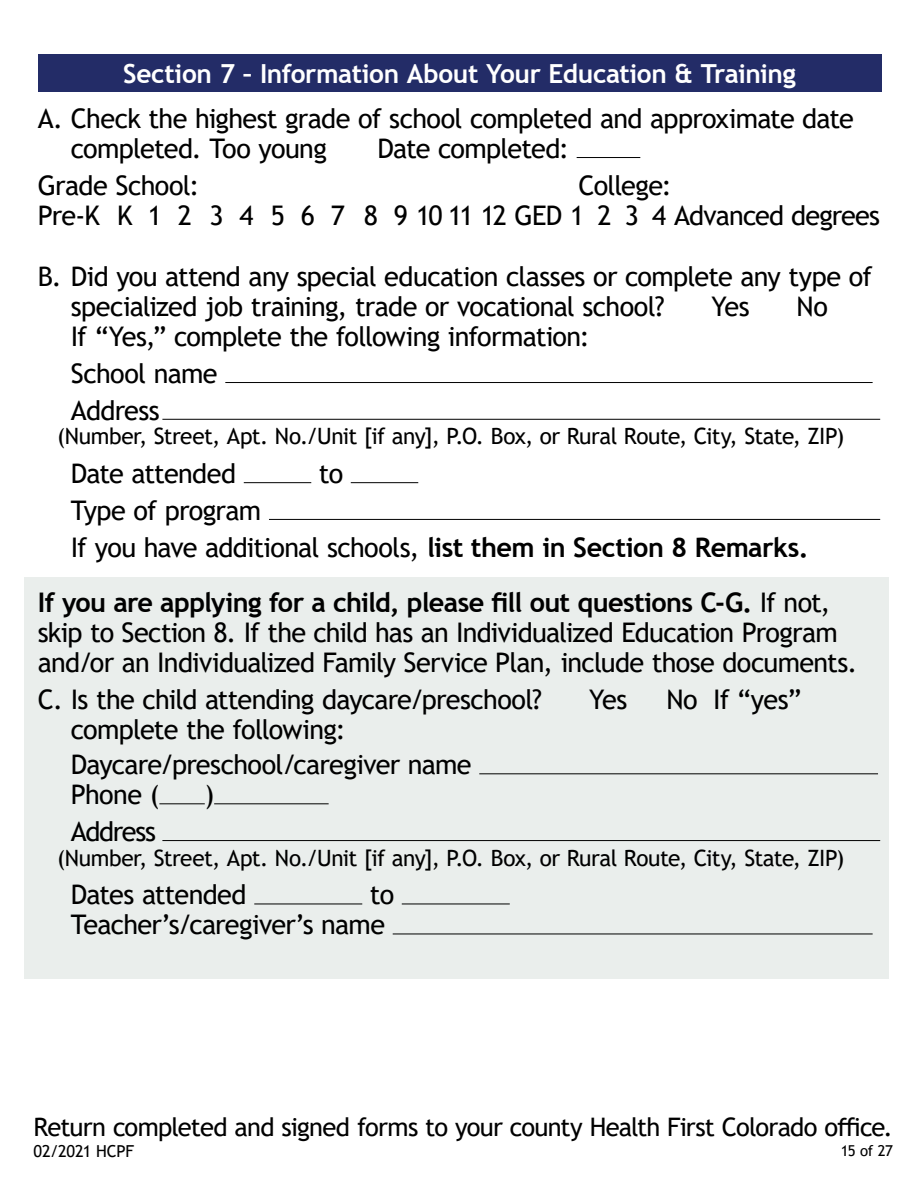
<style>
.page{position:relative;width:918px;height:1188px;background:#fff}
.page>*{position:absolute;margin:0;border:0;box-sizing:border-box;transform-origin:0 0}
.Questions{font:27px/30px "Trebuchet MS";letter-spacing:-.03em;color:#000}
.Questions-2{font:27px "Trebuchet MS";letter-spacing:-.05em;color:#000}
.Section_headers{font:700 26.25px "Trebuchet MS";letter-spacing:-.015em;color:#fff}
.t1{font:25.5px "Trebuchet MS";letter-spacing:-.03em;color:#000}
.Under_line{font:22.5px "Trebuchet MS";letter-spacing:-.025em;color:#000}
.t2{font:16.5px "Trebuchet MS";letter-spacing:-.015em;color:#000}
.t3{font:15px "Trebuchet MS";color:#000}
.s1{font-weight:700}
</style>
<div class="page">
<div style="left:38px;top:54px;width:844px;height:38px;background:#232c67"></div>
<div style="left:24px;top:577px;width:864px;height:401px;background:#eaeeec"></div>
<hr style="left:577px;top:157px;width:63px;height:1px;background:#000">
<hr style="left:225px;top:382px;width:648px;height:1px;background:#000">
<hr style="left:162px;top:419px;width:718px;height:1px;background:#000">
<hr style="left:244px;top:482px;width:67px;height:1px;background:#000">
<hr style="left:351px;top:482px;width:67px;height:1px;background:#000">
<hr style="left:269px;top:519px;width:611px;height:1px;background:#000">
<hr style="left:479px;top:773px;width:399px;height:1px;background:#000">
<hr style="left:159px;top:803px;width:46px;height:1px;background:#000">
<hr style="left:214px;top:803px;width:115px;height:1px;background:#000">
<hr style="left:162px;top:840px;width:718px;height:1px;background:#000">
<hr style="left:254px;top:904px;width:108px;height:1px;background:#000">
<hr style="left:402px;top:904px;width:108px;height:1px;background:#000">
<hr style="left:393px;top:934px;width:480px;height:1px;background:#000">
<h2 class="Section_headers" style="left:123px;top:57px;width:674px">Section 7 – Information About Your Education &amp; Training</h2>
<p class="Questions" style="left:71px;top:103px;width:785px;text-indent:-33px">A. Check the highest grade of school completed and approximate date completed. Too young</p>
<p class="Questions" style="left:378px;top:133px;width:193px">Date completed:</p>
<p class="Questions" style="left:38px;top:170px;width:163px">Grade School:</p>
<p class="Questions" style="left:38px;top:170px;width:844px;text-indent:541px">College:<br>Pre-K K 1 2 3 4 5 6 7 8 9 10 11 12 GED 1 2 3 4 Advanced degrees</p>
<p class="Questions" style="left:71px;top:261px;width:803px;text-indent:-33px">B. Did you attend any special education classes or complete any type of specialized job training, trade or vocational school?</p>
<p class="Questions" style="left:711px;top:291px;width:40px">Yes</p>
<p class="Questions" style="left:797px;top:291px;width:33px">No</p>
<p class="Questions" style="left:71px;top:321px;width:520px">If “Yes,” complete the following information:</p>
<p class="Questions" style="left:71px;top:358px;width:148px">School name</p>
<p class="Questions" style="left:71px;top:395px;width:91px">Address</p>
<p class="Under_line" style="left:57px;top:422px;width:789px">(Number, Street, Apt. No./Unit [if any], P.O. Box, or Rural Route, City, State, ZIP)</p>
<p class="Questions" style="left:71px;top:458px;width:167px">Date attended</p>
<p class="Questions" style="left:319px;top:458px;width:26px">to</p>
<p class="Questions" style="left:71px;top:495px;width:192px">Type of program</p>
<p class="Questions" style="left:71px;top:532px;width:739px">If you have additional schools, <span class="s1">list them in Section 8 Remarks.</span></p>
<p class="Questions" style="left:38px;top:587px;width:821px"><span class="s1">If you are applying for a child, please fill out questions C-G.</span> If not, skip to Section 8. If the child has an Individualized Education Program and/or an Individualized Family Service Plan, include those documents.</p>
<p class="Questions" style="left:38px;top:684px;width:506px">C. Is the child attending daycare/preschool?</p>
<p class="Questions" style="left:589px;top:684px;width:40px">Yes</p>
<p class="Questions" style="left:666px;top:684px;width:137px">No If “yes”</p>
<p class="Questions" style="left:71px;top:714px;width:276px">complete the following:</p>
<p class="Questions" style="left:71px;top:749px;width:402px">Daycare/preschool/caregiver name<br>Phone (</p>
<p class="Questions" style="left:205px;top:779px;width:11px">)</p>
<p class="Questions-2" style="left:71px;top:814px;width:87px">Address</p>
<p class="Under_line" style="left:57px;top:844px;width:789px">(Number, Street, Apt. No./Unit [if any], P.O. Box, or Rural Route, City, State, ZIP)</p>
<p class="Questions" style="left:71px;top:880px;width:177px">Dates attended</p>
<p class="Questions" style="left:71px;top:880px;width:325px;text-indent:299px">to<br>Teacher’s/caregiver’s name</p>
<p class="t1" style="left:34px;top:1111px;width:861px">Return completed and signed forms to your county Health First Colorado office.</p>
<p class="t2" style="left:34px;top:1141px;width:102px">02/2021 HCPF</p>
<p class="t3" style="left:841px;top:1141px;width:54px">15 of 27</p>
</div>
